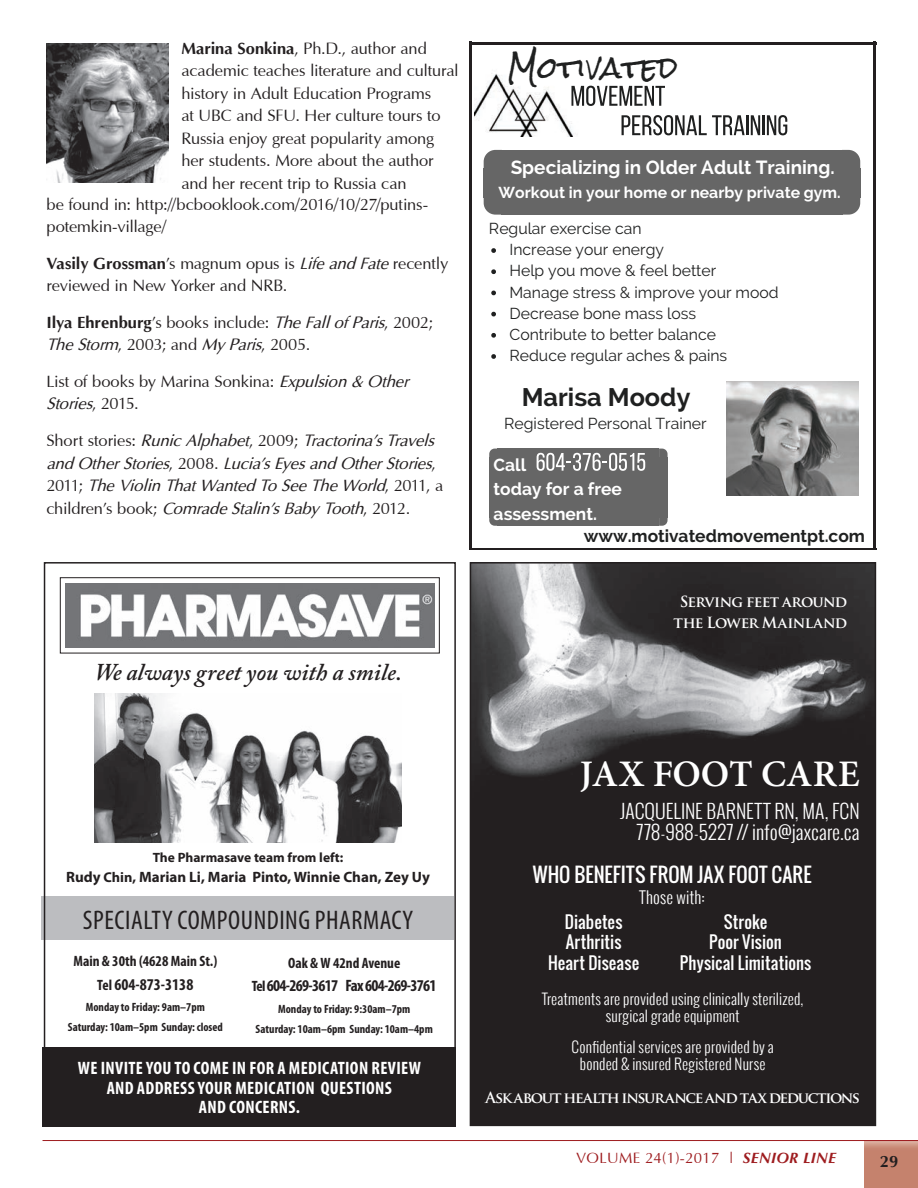
<style>
.page{position:relative;width:918px;height:1188px;background:#fff}
.page>*{position:absolute;margin:0;border:0;box-sizing:border-box;transform-origin:0 0}
.t1{font:600 37.5px "Minion Pro";color:#fff}
.t2{font:28.5px "Rock Salt";color:#1f2020}
.t3{font:condensed 27px "Myriad Pro";letter-spacing:.02em;color:#231f20}
.t4{font:700 25.2px "Raleway";color:#1f2020}
.t5{font:italic 600 24px "Adobe Caslon Pro";color:#231f20}
.t6{font:300 19.5px/21px "Oswald";letter-spacing:.01em;color:#fff;text-align:right}
.t7{font:19.5px "Oswald";letter-spacing:.01em;color:#fff}
.t8{font:700 18.9px "Raleway";color:#fff}
.t9{font:700 condensed 18px/19.5px "Myriad Pro";letter-spacing:.02em;color:#fff;text-align:center}
.t10{font:700 17.4px/24.8px "Raleway";color:#fff}
.t11{font:700 17.4px "Raleway";color:#1f2020}
.t12{font:16.5px/22.5px "Optima";letter-spacing:-.01em;color:#231f20}
.t13{font:italic 16.5px/22.5px "Optima";letter-spacing:-.015em;color:#231f20}
.t14{font:16.5px/19.5px "Oswald";letter-spacing:.005em;color:#fff}
.t15{font:700 condensed 16.5px "Myriad Pro";letter-spacing:-.04em;color:#231f20}
.t16{font:700 condensed 16.5px "Myriad Pro";color:#231f20}
.t17{font:300 16.5px "Oswald";letter-spacing:.015em;color:#fff}
.t18{font:700 16.5px "Optima";color:#231f20}
.t19{font:15.75px/21.1px "Raleway";color:#1f2020}
.t20{font:700 15.75px "Raleway";color:#fff}
.t21{font:300 15px/16.5px "Oswald";letter-spacing:.015em;color:#fff;text-align:center}
.t22{font:700 15px "Myriad Pro";color:#231f20}
.t23{font:700 15px "Trajan Pro";letter-spacing:-.085em;color:#fff}
.t24{font:700 condensed 15px "Myriad Pro";color:#231f20}
.t25{font:700 15px/21px "Trajan Pro";letter-spacing:-.06em;color:#fff;text-align:center}
.t26{font:15px "Optima";letter-spacing:.02em;color:#9e1c1f}
.t27{font:700 13.5px "Myriad Pro";color:#231f20}
.t28{font:700 condensed 12px/19.5px "Myriad Pro";color:#231f20;text-align:center}
.s1{font-weight:700}
.s2{font-style:italic}
.s3{font-style:normal}
.s4{font-size:14.25px}
.s5{font-size:15px}
.s6{font-family:"Optima LT Std";font-weight:700;font-style:italic}
</style>
<div class="page">
<div style="left:865px;top:1140px;width:53px;height:48px;background:#c5826d"></div>
<img style="left:865px;top:1141px;width:53px;height:6px">
<hr style="left:43px;top:1140px;width:875px;height:1px;background:#9e1c1f">
<img style="left:47px;top:44px;width:121px;height:138px">
<div style="left:42px;top:897px;width:412px;height:43px;background:#bcbdc0"></div>
<img style="left:94px;top:693px;width:308px;height:150px">
<img style="left:65px;top:583px;width:369px;height:64px">
<div style="left:43px;top:1047px;width:413px;height:80px;background:#231f20"></div>
<div style="left:60px;top:577px;width:380px;height:76px;border:1px solid #231f20"></div>
<img style="left:473px;top:565px;width:400px;height:558px">
<div style="left:470px;top:562px;width:406px;height:564px;border:2px solid #231f20"></div>
<img style="left:727px;top:381px;width:132px;height:114px">
<img style="left:475px;top:44px;width:110px;height:92px">
<svg style="left:571px;top:86px;width:94px;height:20px"></svg>
<svg style="left:622px;top:115px;width:123px;height:20px"></svg>
<hr style="left:746px;top:115px;width:3px;height:20px;background:#1f2020">
<svg style="left:751px;top:115px;width:9px;height:20px"></svg>
<hr style="left:762px;top:115px;width:3px;height:20px;background:#1f2020">
<svg style="left:767px;top:115px;width:20px;height:20px"></svg>
<svg style="left:843px;top:150px;width:17px;height:19px"></svg>
<div style="left:842px;top:169px;width:18px;height:29px;background:#666"></div>
<div style="left:501px;top:169px;width:342px;height:29px;background:#666"></div>
<div style="left:501px;top:150px;width:342px;height:19px;background:#666"></div>
<svg style="left:484px;top:150px;width:17px;height:19px"></svg>
<div style="left:484px;top:169px;width:18px;height:29px;background:#666"></div>
<div style="left:501px;top:198px;width:342px;height:17px;background:#666"></div>
<svg style="left:484px;top:198px;width:17px;height:17px"></svg>
<svg style="left:843px;top:198px;width:17px;height:17px"></svg>
<svg style="left:659px;top:449px;width:9px;height:8px"></svg>
<div style="left:659px;top:457px;width:9px;height:61px;background:#666"></div>
<div style="left:497px;top:457px;width:162px;height:61px;background:#666"></div>
<div style="left:497px;top:449px;width:162px;height:9px;background:#666"></div>
<svg style="left:489px;top:449px;width:8px;height:8px"></svg>
<div style="left:489px;top:457px;width:9px;height:61px;background:#666"></div>
<div style="left:497px;top:518px;width:162px;height:8px;background:#666"></div>
<svg style="left:489px;top:518px;width:8px;height:8px"></svg>
<svg style="left:659px;top:518px;width:9px;height:8px"></svg>
<svg style="left:491px;top:248px;width:5px;height:5px"></svg>
<svg style="left:491px;top:269px;width:5px;height:5px"></svg>
<svg style="left:491px;top:291px;width:5px;height:4px"></svg>
<svg style="left:491px;top:312px;width:5px;height:4px"></svg>
<svg style="left:491px;top:333px;width:5px;height:5px"></svg>
<svg style="left:491px;top:354px;width:5px;height:5px"></svg>
<svg style="left:537px;top:453px;width:108px;height:18px"></svg>
<hr style="left:469px;top:42px;width:407px;height:2px;background:#231f20">
<hr style="left:469px;top:548px;width:407px;height:2px;background:#231f20">
<hr style="left:873px;top:41px;width:2px;height:509px;background:#231f20">
<hr style="left:470px;top:41px;width:2px;height:509px;background:#231f20">
<p class="t12" style="left:181px;top:38px;width:279px"><span class="s1">Marina Sonkina</span>, Ph.D., author and academic teaches literature and cultural history in Adult Education Programs<br>at UBC and SFU. Her culture tours to Russia enjoy great popularity among her students. More about the author and her recent trip to Russia can</p>
<p class="t12" style="left:46px;top:194px;width:383px">be found in: http://bcbooklook.com/2016/10/27/putins&shy;potemkin-village/</p>
<p class="t12" style="left:46px;top:253px;width:403px"><span class="s1">Vasily Grossman</span>’s magnum opus is <span class="s2">Life and Fate</span> recently reviewed in New Yorker and NRB.</p>
<p class="t12" style="left:46px;top:312px;width:388px"><span class="s1">Ilya Ehrenburg</span>’s books include: <span class="s2">The Fall of Paris</span>, 2002;<br><span class="s2">The Storm</span>, 2003; and <span class="s2">My Paris</span>, 2005.</p>
<p class="t12" style="left:46px;top:371px;width:364px">List of books by Marina Sonkina: <span class="s2">Expulsion &amp; Other<br>Stories</span>, 2015.</p>
<p class="t13" style="left:46px;top:429px;width:398px"><span class="s3">Short stories:</span> Runic Alphabet<span class="s3">, 2009;</span> Tractorina’s Travels and Other Stories<span class="s3">, 2008.</span> Lucia’s Eyes and Other Stories<span class="s3">, 2011;</span> The Violin That Wanted To See The World<span class="s3">, 2011, a children’s book;</span> Comrade Stalin’s Baby Tooth<span class="s3">, 2012.</span></p>
<h3 class="t5" style="left:94px;top:658px;width:309px">We always greet you with a smile.</h3>
<h2 class="t2" style="left:507px;top:52px;width:172px">Motivated</h2>
<p class="t8" style="left:511px;top:157px;width:325px">Specializing in Older Adult Training.</p>
<p class="t20" style="left:499px;top:183px;width:344px">Workout in your home or nearby private gym.</p>
<p class="t19" style="left:509px;top:218px;width:271px;text-indent:-21px">Regular exercise can<br>Increase your energy<br>Help you move &amp; feel better<br>Manage stress &amp; improve your mood<br>Decrease bone mass loss<br>Contribute to better balance<br>Reduce regular aches &amp; pains</p>
<h3 class="t4" style="left:522px;top:383px;width:170px">Marisa Moody</h3>
<p class="t19" style="left:504px;top:413px;width:204px">Registered Personal Trainer</p>
<p class="t10" style="left:494px;top:452px;width:130px">Call<br>today for a free assessment.</p>
<p class="t11" style="left:584px;top:527px;width:283px">www.motivatedmovementpt.com</p>
<p class="t25" style="left:674px;top:591px;width:175px">Serving feet around the Lower Mainland</p>
<p class="t27" style="left:153px;top:849px;width:192px">The Pharmasave team from left:</p>
<p class="t22" style="left:66px;top:867px;width:365px">Rudy <span class="s4">Chin,</span> Marian Li, Maria Pinto, Winnie Chan, Zey Uy</p>
<h3 class="t3" style="left:83px;top:904px;width:332px">SPECIALTY COMPOUNDING PHARMACY</h3>
<p class="t24" style="left:73px;top:952px;width:145px">Main &amp; 30th (4628 Main St.)</p>
<p class="t16" style="left:97px;top:974px;width:98px"><span class="s5">Tel</span> 604-873-3138</p>
<p class="t28" style="left:68px;top:997px;width:157px">Monday to Friday: 9am–7pm<br>Saturday: 10am–5pm Sunday: closed</p>
<p class="t24" style="left:288px;top:953px;width:114px">Oak &amp; W 42nd Avenue</p>
<p class="t15" style="left:252px;top:975px;width:186px"><span class="s5">Tel</span> 604-269-3617 Fax 604-269-3761</p>
<p class="t28" style="left:256px;top:999px;width:179px">Monday to Friday: 9:30am–7pm<br>Saturday: 10am–6pm Sunday: 10am–4pm</p>
<p class="t9" style="left:78px;top:1058px;width:345px">WE INVITE YOU TO COME IN FOR A MEDICATION REVIEW<br>AND ADDRESS YOUR MEDICATION QUESTIONS<br>AND CONCERNS.</p>
<h1 class="t1" style="left:580px;top:748px;width:281px">JAX FOOT CARE</h1>
<p class="t6" style="left:620px;top:800px;width:241px">JACQUELINE BARNETT RN, MA, FCN<br>778-988-5227 // info@jaxcare.ca</p>
<p class="t7" style="left:533px;top:859px;width:280px">WHO BENEFITS FROM JAX FOOT CARE</p>
<p class="t17" style="left:639px;top:885px;width:67px">Those with:</p>
<p class="t14" style="left:565px;top:912px;width:59px">Diabetes<br>Arthritis</p>
<p class="t14" style="left:548px;top:953px;width:93px">Heart Disease</p>
<p class="t14" style="left:709px;top:912px;width:74px;text-align:center">Stroke<br>Poor Vision</p>
<p class="t14" style="left:680px;top:953px;width:133px">Physical Limitations</p>
<p class="t21" style="left:542px;top:990px;width:263px">Treatments are provided using clinically sterilized, surgical grade equipment</p>
<p class="t21" style="left:572px;top:1038px;width:204px">Confidential services are provided by a bonded &amp; insured Registered Nurse</p>
<p class="t23" style="left:485px;top:1088px;width:376px">Ask about health insurance and tax deductions</p>
<p class="t26" style="left:576px;top:1150px;width:261px">VOLUME 24(1)-2017 | <span class="s6">SENIOR LINE</span></p>
<p class="t18" style="left:880px;top:1153px;width:20px">29</p>
</div>
